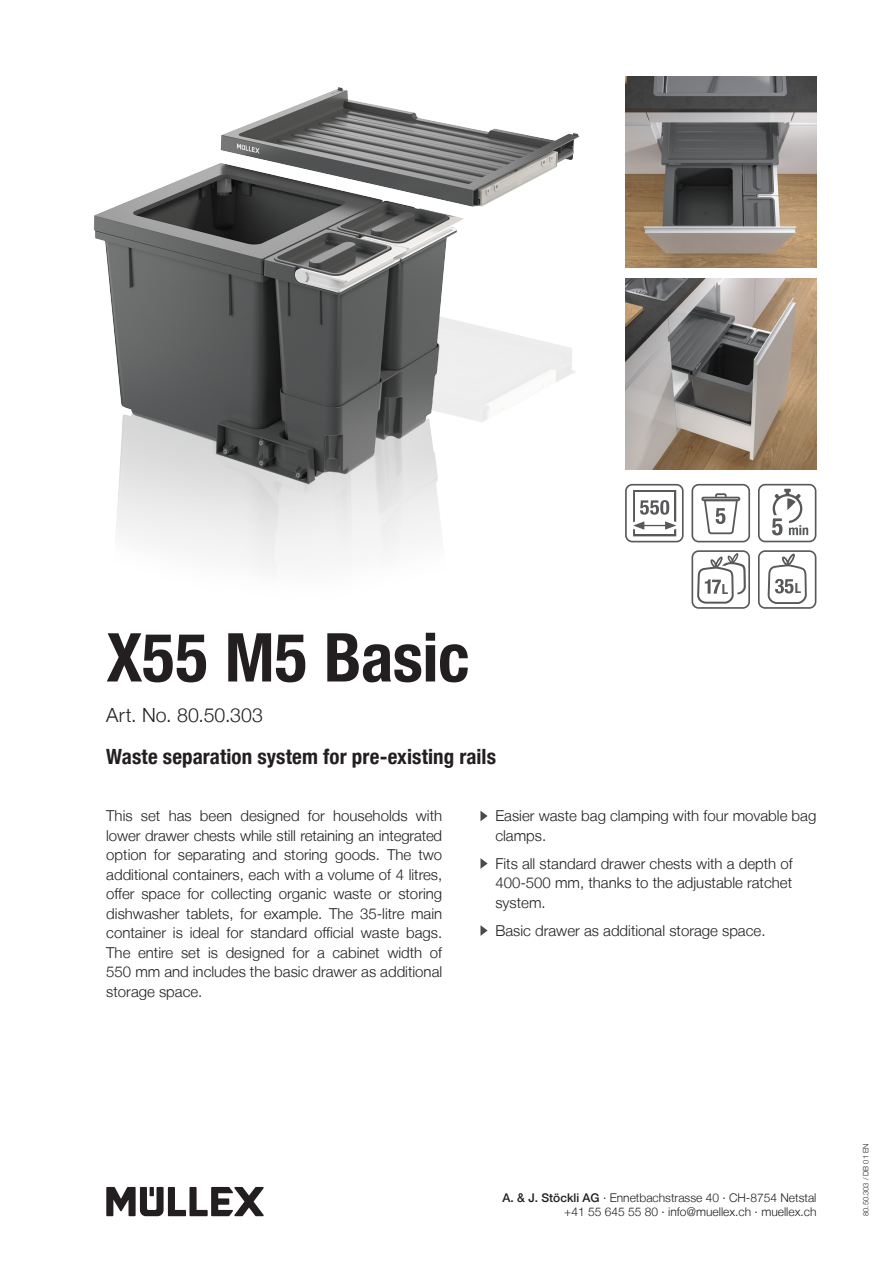
<style>
.page{position:relative;width:893px;height:1263px;background:#fff}
.page>*{position:absolute;margin:0;border:0;box-sizing:border-box;transform-origin:0 0}
.Titel_Bold_Cond_45_4{font:700 condensed 67.5px "Helvetica Neue LT";letter-spacing:-.005em;color:#231f20}
.Untertitel_Bold_Cond{font:700 condensed 21px "Helvetica Neue LT";letter-spacing:.005em;color:#231f20}
.Art__Nr__Light_13_15{font:300 19.5px "Helvetica Neue LT";letter-spacing:.005em;color:#231f20}
.Produktetext_10_13{font:300 15px/19.5px "Helvetica Neue LT";color:#231f20;text-align:justify}
.Aufzaehlungstext_Lig{font:300 15px/19.5px "Helvetica Neue LT";color:#231f20}
.t1{font:700 condensed 13.95px "Helvetica Neue LT Std";color:#57585a}
.Adresse_Light_8_9_6{font:300 12px/14.4px "Helvetica Neue LT";color:#231f20;text-align:right}
.t2{font:300 7.5px "Helvetica Neue LT";color:#231f20}
.s1{font-weight:500}
</style>
<div class="page">
<svg style="left:480px;top:811px;width:8px;height:10px"></svg>
<svg style="left:480px;top:858px;width:8px;height:11px"></svg>
<svg style="left:480px;top:925px;width:8px;height:11px"></svg>
<img style="left:625px;top:77px;width:191px;height:191px">
<img style="left:94px;top:87px;width:486px;height:483px">
<img style="left:625px;top:279px;width:191px;height:191px">
<svg style="left:625px;top:484px;width:59px;height:58px"></svg>
<svg style="left:691px;top:484px;width:59px;height:58px"></svg>
<svg style="left:758px;top:484px;width:58px;height:58px"></svg>
<svg style="left:758px;top:550px;width:58px;height:59px"></svg>
<svg style="left:691px;top:550px;width:59px;height:59px"></svg>
<svg style="left:106px;top:1187px;width:158px;height:29px"></svg>
<p class="Titel_Bold_Cond_45_4" style="left:106px;top:617px;width:365px">X55 M5 Basic</p>
<p class="Art__Nr__Light_13_15" style="left:106px;top:703px;width:158px">Art. No. 80.50.303</p>
<p class="Untertitel_Bold_Cond" style="left:106px;top:743px;width:391px">Waste separation system for pre-existing rails</p>
<p class="t1" style="left:722px;top:580px;width:8px">L</p>
<p class="t1" style="left:795px;top:580px;width:8px">L</p>
<p class="Produktetext_10_13" style="left:106px;top:806px;width:337px">This set has been designed for households with lower drawer chests while still retaining an integrated option for separating and storing goods. The two additional containers, each with a volume of 4 litres, offer space for collecting organic waste or storing dishwasher tablets, for example. The 35-litre main container is ideal for standard official waste bags.<br>The entire set is designed for a cabinet width of 550 mm and includes the basic drawer as additional storage space.</p>
<p class="Aufzaehlungstext_Lig" style="left:495px;top:806px;width:322px">Easier waste bag clamping with four movable bag clamps.</p>
<p class="Aufzaehlungstext_Lig" style="left:495px;top:853px;width:299px;text-align:justify">Fits all standard drawer chests with a depth of 400-500 mm, thanks to the adjustable ratchet system.</p>
<p class="Aufzaehlungstext_Lig" style="left:495px;top:920px;width:272px">Basic drawer as additional storage space.</p>
<p class="Adresse_Light_8_9_6" style="left:503px;top:1190px;width:315px"><span class="s1">A. &amp; J. Stöckli AG</span> · Ennetbachstrasse 40 · CH-8754 Netstal +41 55 645 55 80 · info@muellex.ch · muellex.ch</p>
<p class="t2" style="left:861px;top:1216px;width:74px;rotate:-90deg">80.50.303 / DB 01 EN</p>
</div>
